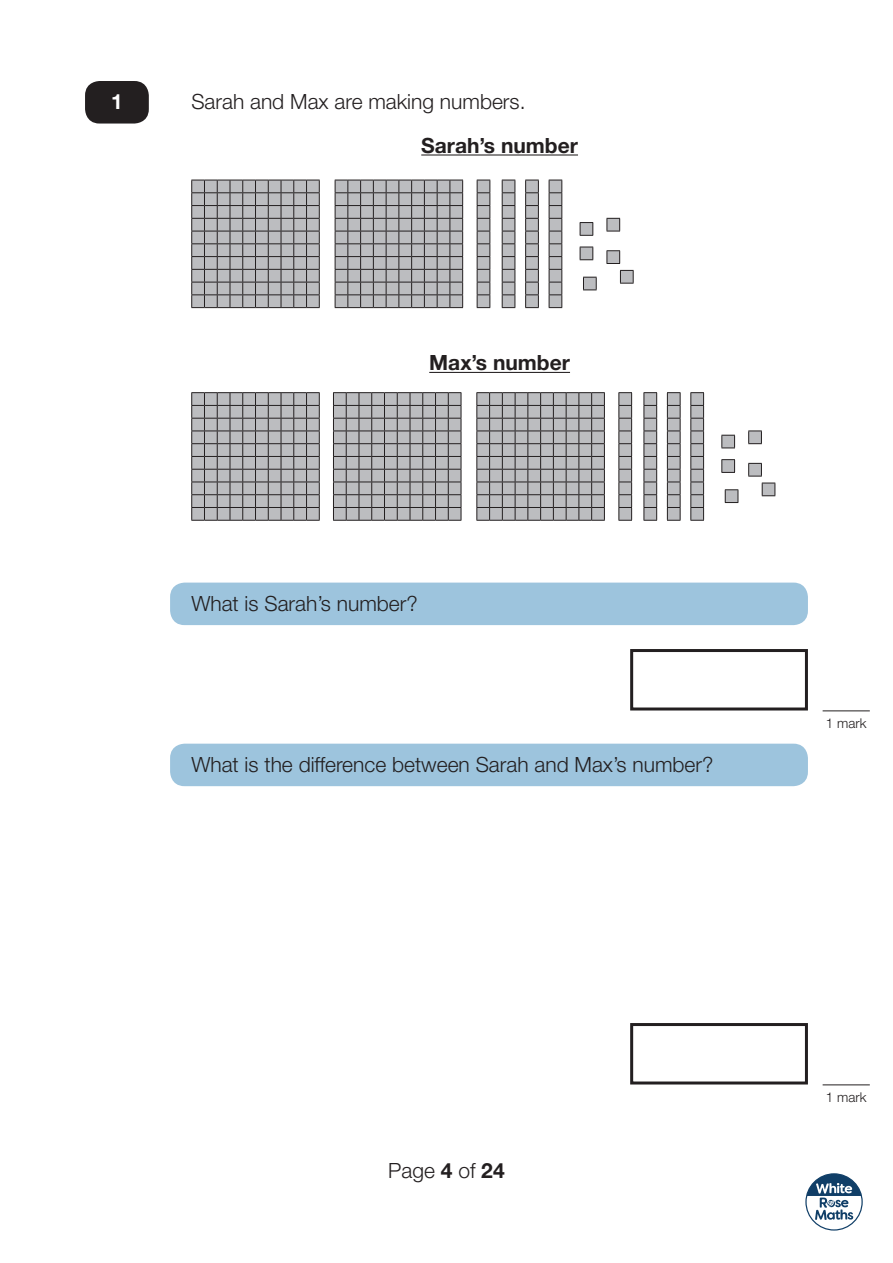
<style>
.page{position:relative;width:893px;height:1263px;background:#fff}
.page>*{position:absolute;margin:0;border:0;box-sizing:border-box;transform-origin:0 0}
.t1{font:300 21px "Helvetica Neue";color:#231f20}
.t2{font:700 21px "Helvetica Neue";color:#231f20}
.t3{font:700 21px "Helvetica Neue";color:#fff}
.t4{font:300 13.5px "Helvetica Neue";color:#231f20}
.s1{font-weight:700}
</style>
<div class="page">
<svg style="left:805px;top:1173px;width:58px;height:57px"></svg>
<div style="left:85px;top:81px;width:64px;height:43px;background:#231f20;border-radius:14px"></div>
<div style="left:170px;top:583px;width:638px;height:42px;background:#9dc4dd;border-radius:14px"></div>
<div style="left:170px;top:744px;width:638px;height:42px;background:#9dc4dd;border-radius:14px"></div>
<hr style="left:421px;top:154px;width:157px;height:2px;background:#231f20">
<hr style="left:429px;top:372px;width:141px;height:1px;background:#231f20">
<svg style="left:191px;top:392px;width:129px;height:129px;background:#a3a3a6"></svg>
<svg style="left:333px;top:392px;width:129px;height:129px;background:#a3a3a6"></svg>
<svg style="left:191px;top:180px;width:129px;height:128px;background:#a3a4a6"></svg>
<svg style="left:476px;top:392px;width:129px;height:129px;background:#a3a3a6"></svg>
<svg style="left:335px;top:180px;width:128px;height:128px;background:#a4a4a7"></svg>
<svg style="left:618px;top:392px;width:14px;height:129px;background:#9e9ea1"></svg>
<svg style="left:477px;top:180px;width:13px;height:128px;background:#a2a2a5"></svg>
<svg style="left:644px;top:392px;width:13px;height:129px;background:#a2a2a4"></svg>
<svg style="left:502px;top:180px;width:14px;height:128px;background:#a1a2a4"></svg>
<svg style="left:667px;top:392px;width:14px;height:129px;background:#9e9ea0"></svg>
<svg style="left:525px;top:180px;width:14px;height:128px;background:#9c9c9f"></svg>
<svg style="left:690px;top:392px;width:14px;height:129px;background:#9e9ea0"></svg>
<svg style="left:549px;top:180px;width:13px;height:128px;background:#a2a2a5"></svg>
<svg style="left:721px;top:435px;width:14px;height:14px"></svg>
<svg style="left:580px;top:222px;width:13px;height:14px"></svg>
<svg style="left:748px;top:431px;width:14px;height:13px"></svg>
<svg style="left:607px;top:218px;width:13px;height:14px"></svg>
<svg style="left:721px;top:459px;width:14px;height:14px"></svg>
<svg style="left:580px;top:247px;width:13px;height:13px"></svg>
<svg style="left:748px;top:463px;width:14px;height:14px"></svg>
<svg style="left:607px;top:250px;width:13px;height:14px"></svg>
<svg style="left:762px;top:483px;width:14px;height:13px"></svg>
<svg style="left:620px;top:270px;width:14px;height:14px"></svg>
<svg style="left:725px;top:489px;width:14px;height:14px"></svg>
<svg style="left:583px;top:277px;width:14px;height:14px"></svg>
<hr style="left:823px;top:710px;width:47px;height:1px;background:#231f20">
<div style="left:630px;top:649px;width:178px;height:61px;border:3px solid #231f20"></div>
<div style="left:630px;top:1023px;width:178px;height:61px;border:3px solid #231f20"></div>
<hr style="left:823px;top:1084px;width:47px;height:1px;background:#231f20">
<p class="t3" style="left:111px;top:88px;width:13px">1</p>
<p class="t1" style="left:191px;top:88px;width:336px">Sarah and Max are making numbers.</p>
<p class="t2" style="left:421px;top:132px;width:158px">Sarah’s number</p>
<p class="t2" style="left:429px;top:350px;width:142px">Max’s number</p>
<p class="t1" style="left:191px;top:591px;width:228px">What is Sarah’s number?</p>
<p class="t1" style="left:191px;top:752px;width:524px">What is the difference between Sarah and Max’s number?</p>
<p class="t4" style="left:826px;top:715px;width:42px">1 mark</p>
<p class="t1" style="left:388px;top:1157px;width:118px">Page <span class="s1">4</span> of <span class="s1">24</span></p>
<p class="t4" style="left:826px;top:1089px;width:42px">1 mark</p>
</div>
